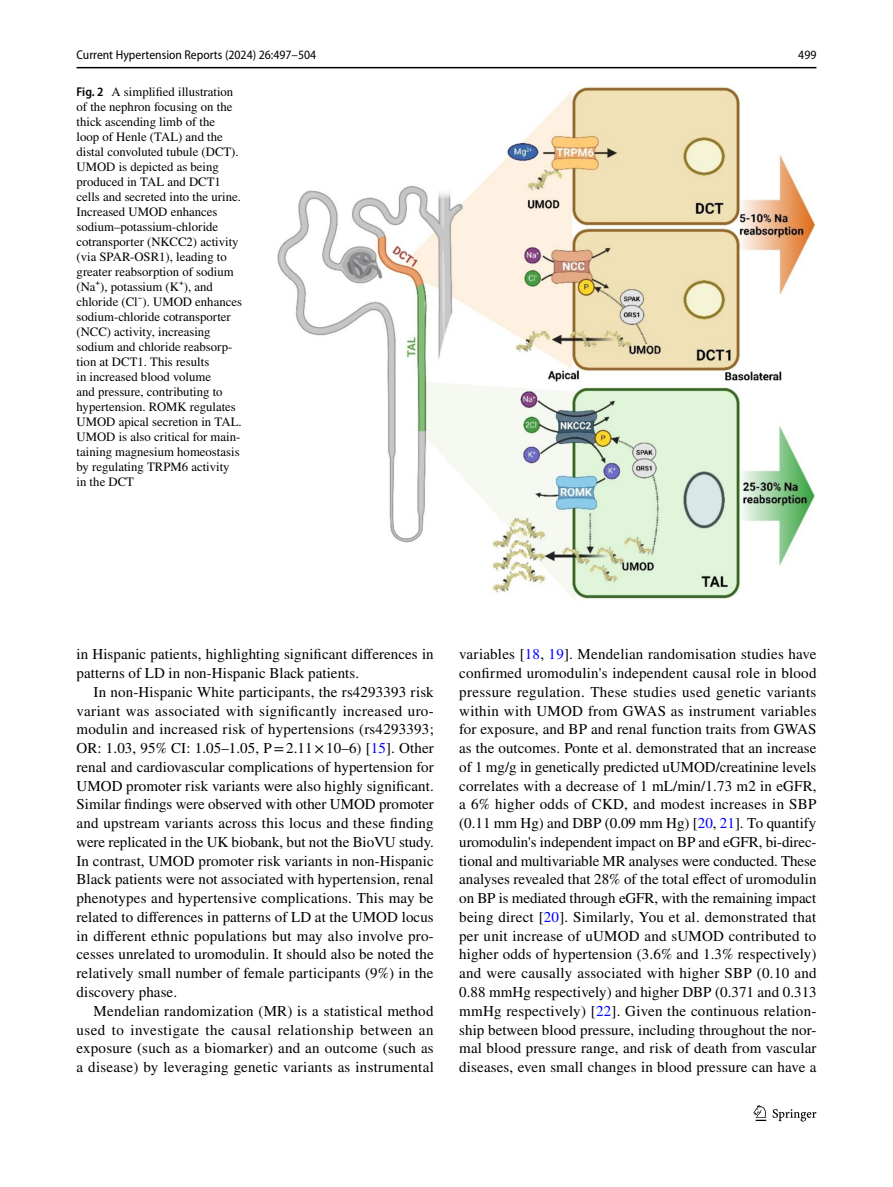
<style>
.page{position:relative;width:893px;height:1187px;background:#fff}
.page>*{position:absolute;margin:0;border:0;box-sizing:border-box;transform-origin:0 0}
.t1{font:15px/18.8px "STIX";letter-spacing:.01em;color:#000;text-align:justify}
.t2{font:12.75px/15px "STIX";color:#000}
.t3{font:semi-condensed 12.75px "Myriad Pro";color:#000}
.s1{font-family:"Myriad Pro";font-weight:600;font-stretch:semi-condensed}
.s2{font-family:"Code 2000"}
.s3{color:#00f}
</style>
<div class="page">
<hr style="left:77px;top:67px;width:739px;height:1px;background:#000">
<svg style="left:753px;top:1105px;width:13px;height:15px"></svg>
<svg style="left:773px;top:1109px;width:43px;height:12px"></svg>
<img style="left:277px;top:87px;width:539px;height:513px">
<p class="t3" style="left:77px;top:48px;width:241px">Current Hypertension Reports (2024) 26:497–504</p>
<p class="t3" style="left:798px;top:48px;width:20px">499</p>
<p class="t2" style="left:77px;top:85px;width:167px"><span class="s1">Fig. 2</span> A simplified illustration of the nephron focusing on the thick ascending limb of the<br>loop of Henle (TAL) and the distal convoluted tubule (DCT).<br>UMOD is depicted as being produced in TAL and DCT1 cells and secreted into the urine.<br>Increased UMOD enhances sodium–potassium-chloride cotransporter (NKCC2) activity (via SPAR-OSR1), leading to greater reabsorption of sodium (Na<span class="s2">⁺</span>), potassium (K<span class="s2">⁺</span>), and chloride (Cl<span class="s2">⁻</span>). UMOD enhances sodium-chloride cotransporter (NCC) activity, increasing sodium and chloride reabsorp&shy;tion at DCT1. This results<br>in increased blood volume<br>and pressure, contributing to hypertension. ROMK regulates<br>UMOD apical secretion in TAL.<br>UMOD is also critical for main&shy;taining magnesium homeostasis by regulating TRPM6 activity in the DCT</p>
<p class="t1" style="left:77px;top:646px;width:359px">in Hispanic patients, highlighting significant differences in patterns of LD in non-Hispanic Black patients.</p>
<p class="t1" style="left:77px;top:683px;width:359px;text-indent:17px">In non-Hispanic White participants, the rs4293393 risk variant was associated with significantly increased uro&shy;modulin and increased risk of hypertensions (rs4293393; OR: 1.03, 95% CI: 1.05–1.05, P=2.11×10–6) [<span class="s3">15</span>]. Other renal and cardiovascular complications of hypertension for UMOD promoter risk variants were also highly significant.<br>Similar findings were observed with other UMOD promoter and upstream variants across this locus and these finding were replicated in the UK biobank, but not the BioVU study.<br>In contrast, UMOD promoter risk variants in non-Hispanic Black patients were not associated with hypertension, renal phenotypes and hypertensive complications. This may be related to differences in patterns of LD at the UMOD locus in different ethnic populations but may also involve pro&shy;cesses unrelated to uromodulin. It should also be noted the relatively small number of female participants (9%) in the discovery phase.</p>
<p class="t1" style="left:77px;top:1002px;width:359px;text-indent:17px">Mendelian randomization (MR) is a statistical method used to investigate the causal relationship between an exposure (such as a biomarker) and an outcome (such as a disease) by leveraging genetic variants as instrumental</p>
<p class="t1" style="left:459px;top:646px;width:359px">variables [<span class="s3">18</span>, <span class="s3">19</span>]. Mendelian randomisation studies have confirmed uromodulin's independent causal role in blood pressure regulation. These studies used genetic variants within with UMOD from GWAS as instrument variables for exposure, and BP and renal function traits from GWAS as the outcomes. Ponte et al. demonstrated that an increase of 1 mg/g in genetically predicted uUMOD/creatinine levels correlates with a decrease of 1 mL/min/1.73 m2 in eGFR, a 6% higher odds of CKD, and modest increases in SBP (0.11 mm Hg) and DBP (0.09 mm Hg) [<span class="s3">20</span>, <span class="s3">21</span>]. To quantify uromodulin's independent impact on BP and eGFR, bi-direc&shy;tional and multivariable MR analyses were conducted. These analyses revealed that 28% of the total effect of uromodulin on BP is mediated through eGFR, with the remaining impact being direct [<span class="s3">20</span>]. Similarly, You et al. demonstrated that per unit increase of uUMOD and sUMOD contributed to higher odds of hypertension (3.6% and 1.3% respectively) and were causally associated with higher SBP (0.10 and 0.88 mmHg respectively) and higher DBP (0.371 and 0.313 mmHg respectively) [<span class="s3">22</span>]. Given the continuous relation&shy;ship between blood pressure, including throughout the nor&shy;mal blood pressure range, and risk of death from vascular diseases, even small changes in blood pressure can have a</p>
</div>
